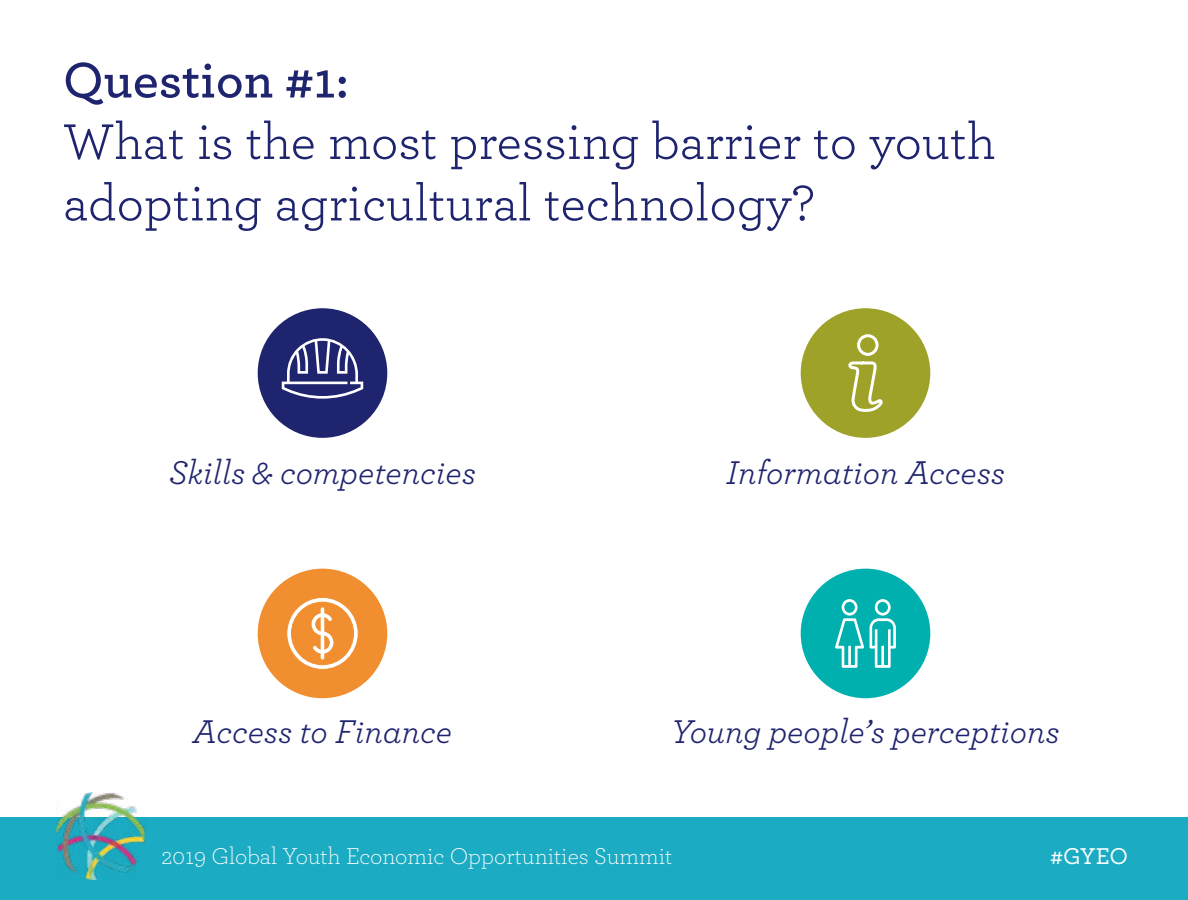
<style>
.page{position:relative;width:1188px;height:900px;background:#fff}
.page>*{position:absolute;margin:0;border:0;box-sizing:border-box;transform-origin:0 0}
.t1{font:52.5px/61.5px "Archer";color:#1f246f}
.t2{font:600 52.5px "Archer";color:#1f246f}
.t3{font:italic 34.5px "Archer";color:#1f246f}
.t4{font:300 24px "Archer";color:#fff}
.t5{font:500 24px "Archer";color:#fff}
</style>
<div class="page">
<div style="left:0;top:818px;width:1188px;height:82px;background:#1babc2"></div>
<img style="left:56px;top:793px;width:91px;height:87px">
<div style="left:258px;top:308px;width:129px;height:130px;background:#1f246f;border-radius:50%"></div>
<div style="left:258px;top:569px;width:129px;height:129px;background:#f18f30;border-radius:50%"></div>
<div style="left:801px;top:308px;width:129px;height:130px;background:#9ea229;border-radius:50%"></div>
<div style="left:801px;top:569px;width:129px;height:129px;background:#00b0ae;border-radius:50%"></div>
<svg style="left:282px;top:338px;width:81px;height:61px"></svg>
<svg style="left:848px;top:338px;width:35px;height:74px"></svg>
<div style="left:857px;top:334px;width:22px;height:22px;border:3px solid #fff;border-radius:50%"></div>
<svg style="left:286px;top:598px;width:73px;height:72px"></svg>
<svg style="left:835px;top:599px;width:29px;height:69px"></svg>
<svg style="left:870px;top:599px;width:26px;height:69px"></svg>
<h1 class="t2" style="left:63px;top:41px;width:287px">Question #1:</h1>
<h1 class="t1" style="left:63px;top:108px;width:934px">What is the most pressing barrier to youth adopting agricultural technology?</h1>
<p class="t3" style="left:169px;top:448px;width:309px">Skills &amp; competencies</p>
<p class="t3" style="left:726px;top:448px;width:280px">Information Access</p>
<p class="t3" style="left:193px;top:707px;width:261px">Access to Finance</p>
<p class="t3" style="left:671px;top:707px;width:390px">Young people’s perceptions</p>
<p class="t4" style="left:162px;top:840px;width:512px">2019 Global Youth Economic Opportunities Summit</p>
<p class="t5" style="left:1051px;top:838px;width:79px">#GYEO</p>
</div>
